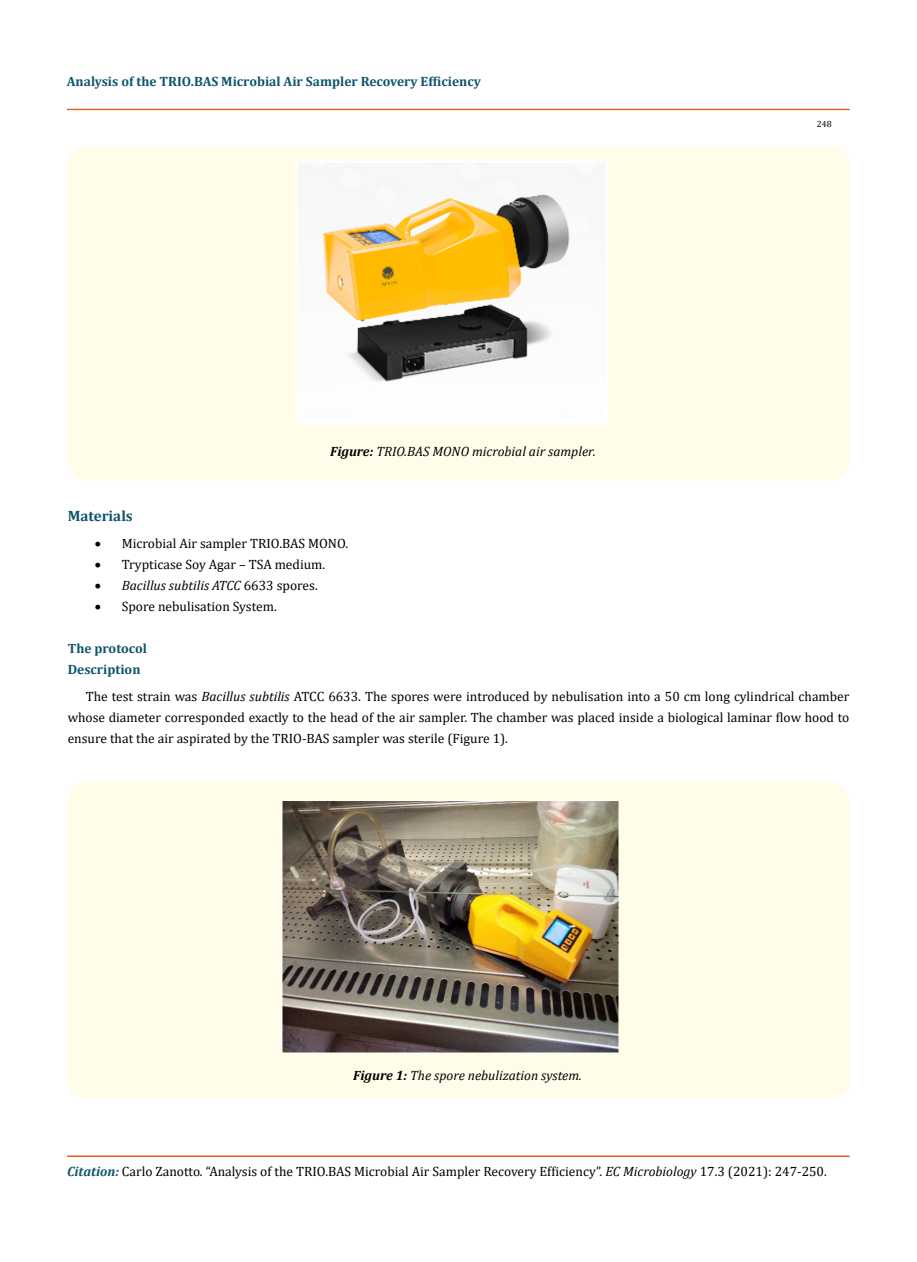
<style>
.page{position:relative;width:917px;height:1262px;background:#fff}
.page>*{position:absolute;margin:0;border:0;box-sizing:border-box;transform-origin:0 0}
.t1{font:700 15px "Cambria";color:#0e546a}
.t2{font:13.5px/21px "Cambria";color:#000;text-align:justify}
.t3{font:italic 13.5px "Cambria";color:#000}
.t4{font:700 13.5px/21px "Cambria";color:#0e546a}
.t5{font:9px "Cambria";color:#000}
.s1{font-weight:700}
.s2{font-style:normal}
.s3{font-style:italic}
.s4{font-weight:700;font-style:italic;color:#0e546a}
</style>
<div class="page">
<div style="left:67px;top:109px;width:782px;height:1px;border:1px solid #e05d1a"></div>
<div style="left:67px;top:1156px;width:782px;height:1px;border:1px solid #e05d1a"></div>
<div style="left:68px;top:147px;width:781px;height:333px;background:#fffde9;border-radius:18px"></div>
<img style="left:297px;top:162px;width:310px;height:262px">
<div style="left:68px;top:782px;width:781px;height:317px;background:#fffde9;border-radius:18px"></div>
<img style="left:281px;top:800px;width:337px;height:253px">
<p class="t4" style="left:67px;top:71px;width:415px">Analysis of the TRIO.BAS Microbial Air Sampler Recovery Efficiency</p>
<p class="t3" style="left:330px;top:442px;width:267px"><span class="s1">Figure:</span> TRIO.BAS MONO microbial air sampler.</p>
<p class="t5" style="left:816px;top:118px;width:16px">248</p>
<p class="t1" style="left:68px;top:505px;width:67px">Materials</p>
<p class="t2" style="left:95px;top:532px;width:255px">• Microbial Air sampler TRIO.BAS MONO.</p>
<p class="t2" style="left:95px;top:553px;width:232px">• Trypticase Soy Agar – TSA medium.</p>
<p class="t3" style="left:95px;top:575px;width:224px">• Bacillus subtilis ATCC <span class="s2">6633 spores.</span></p>
<p class="t2" style="left:95px;top:595px;width:184px">• Spore nebulisation System.</p>
<p class="t4" style="left:68px;top:637px;width:81px">The protocol<br>Description</p>
<p class="t2" style="left:68px;top:685px;width:783px;text-indent:18px">The test strain was <span class="s3">Bacillus subtilis</span> ATCC 6633. The spores were introduced by nebulisation into a 50 cm long cylindrical chamber whose diameter corresponded exactly to the head of the air sampler. The chamber was placed inside a biological laminar flow hood to ensure that the air aspirated by the TRIO-BAS sampler was sterile (Figure 1).</p>
<p class="t3" style="left:353px;top:1065px;width:230px"><span class="s1">Figure 1:</span> The spore nebulization system.</p>
<p class="t2" style="left:67px;top:1161px;width:761px"><span class="s4">Citation:</span> Carlo Zanotto<span class="s3">.</span> “Analysis of the TRIO.BAS Microbial Air Sampler Recovery Efficiency”. <span class="s3">EC Microbiology</span> 17.3 (2021): 247-250.</p>
</div>
